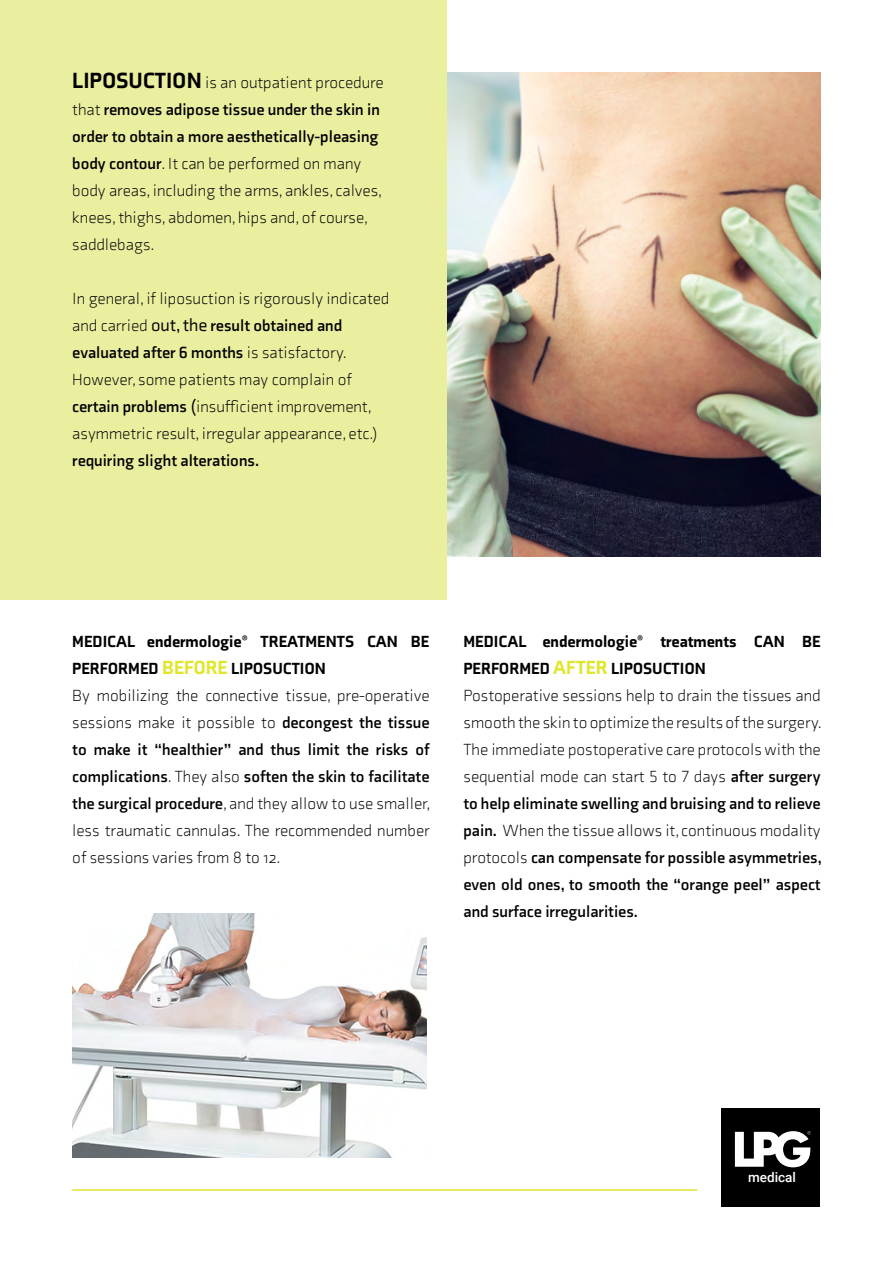
<style>
.page{position:relative;width:893px;height:1263px;background:#fff}
.page>*{position:absolute;margin:0;border:0;box-sizing:border-box;transform-origin:0 0}
.t1{font:300 16.5px/27px "Axia";color:#000}
.t2{font:700 16.5px "Axia";color:#000}
.t3{font:500 13.5px "Roboto";color:#fff}
.s1{font-weight:900;font-size:22.5px}
.s2{font-weight:700}
.s3{font-weight:400;font-size:18px}
.s4{font-weight:900}
.s5{font-weight:900;font-size:19.5px;color:#e0e62b}
</style>
<div class="page">
<img style="left:446px;top:72px;width:374px;height:484px">
<div style="left:0;top:0;width:446px;height:600px;background:#eaee9f"></div>
<div style="left:721px;top:1108px;width:99px;height:98px;background:#000"></div>
<svg style="left:735px;top:1131px;width:76px;height:36px"></svg>
<img style="left:72px;top:913px;width:355px;height:244px">
<hr style="left:72px;top:1189px;width:625px;height:2px;background:#e0e62b">
<p class="t1" style="left:72px;top:69px;width:313px"><span class="s1">LIPOSUCTION</span> is an outpatient procedure that <span class="s2">removes adipose tissue under the skin in order to obtain a more aesthetically-pleasing body contour</span>. It can be performed on many body areas, including the arms, ankles, calves, knees, thighs, abdomen, hips and, of course, saddlebags.</p>
<p class="t1" style="left:72px;top:285px;width:319px">In general, if liposuction is rigorously indicated and carried <span class="s3">out, the</span> <span class="s2">result obtained and evaluated after 6 months</span> is satisfactory.<br>However, some patients may complain of <span class="s2">certain problems</span> <span class="s3">(</span>insufficient improvement, asymmetric result, irregular appearance, etc.)</p>
<p class="t2" style="left:72px;top:451px;width:188px">requiring slight alterations.</p>
<p class="t1" style="left:72px;top:628px;width:360px"><span class="s4">MEDICAL endermologie</span><sup>®</sup> <span class="s4">TREATMENTS CAN BE PERFORMED</span> <span class="s5">BEFORE</span> <span class="s4">LIPOSUCTION<br></span>By mobilizing the connective tissue, pre-operative sessions make it possible to <span class="s2">decongest the tissue to make it “healthier” and thus limit the risks of complications</span>. They also <span class="s2">soften the skin to facilitate the surgical procedure</span>, and they allow to use smaller, less traumatic cannulas. The recommended number of sessions varies from 8 to 12.</p>
<p class="t1" style="left:463px;top:628px;width:360px"><span class="s4">MEDICAL endermologie</span><sup>®</sup> <span class="s4">treatments CAN BE PERFORMED</span> <span class="s5">AFTER</span> <span class="s4">LIPOSUCTION<br></span>Postoperative sessions help to drain the tissues and smooth the skin to optimize the results of the surgery.<br>The immediate postoperative care protocols with the sequential mode can start 5 to 7 days <span class="s2">after surgery to help eliminate swelling and bruising and to relieve pain.</span> When the tissue allows it, continuous modality protocols <span class="s2">can compensate for possible asymmetries, even old ones, to smooth the “orange peel” aspect and surface irregularities.</span></p>
<p class="t3" style="left:748px;top:1168px;width:49px">medical</p>
</div>
